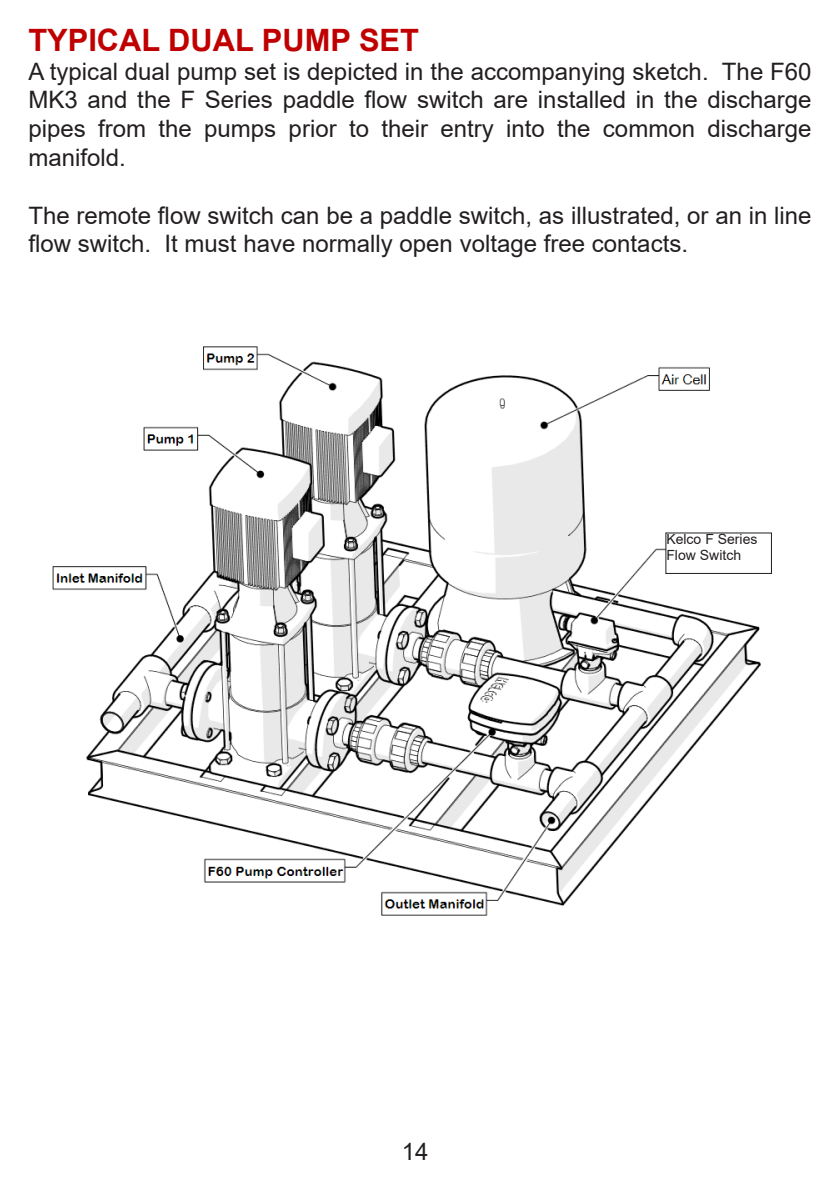
<style>
.page{position:relative;width:840px;height:1191px;background:#fff}
.page>*{position:absolute;margin:0;border:0;box-sizing:border-box;transform-origin:0 0}
.t1{font:700 30.8px "Arial";color:#c00000}
.t2{font:24px/28.8px "Arial";color:#231f20;text-align:justify}
.t3{font:14px "Arial";color:#231f20}
</style>
<div class="page">
<img style="left:52px;top:346px;width:720px;height:570px">
<div style="left:665px;top:533px;width:106px;height:40px;background:#fff"></div>
<div style="left:665px;top:532px;width:106px;height:42px;border:1px solid #231f20"></div>
<p class="t1" style="left:28px;top:18px;width:392px">TYPICAL DUAL PUMP SET</p>
<p class="t2" style="left:28px;top:57px;width:784px">A typical dual pump set is depicted in the accompanying sketch. The F60<br>MK3 and the F Series paddle flow switch are installed in the discharge pipes from the pumps prior to their entry into the common discharge manifold.</p>
<p class="t2" style="left:28px;top:201px;width:784px">The remote flow switch can be a paddle switch, as illustrated, or an in line flow switch. It must have normally open voltage free contacts.</p>
<p class="t2" style="left:401px;top:1136px;width:28px">14</p>
<p class="t3" style="left:666px;top:529px;width:93px">Kelco F Series</p>
<p class="t3" style="left:666px;top:546px;width:76px">Flow Switch</p>
</div>
